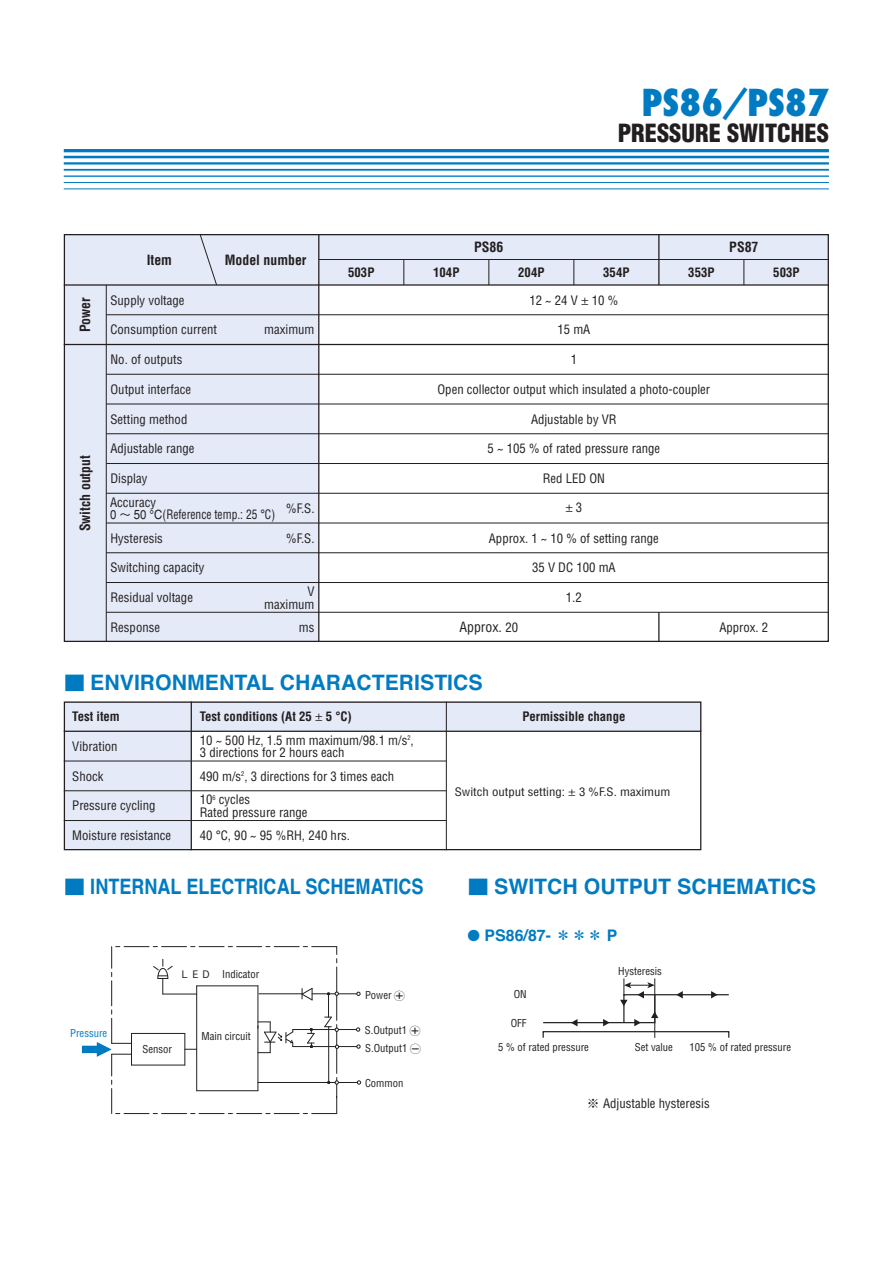
<style>
.page{position:relative;width:893px;height:1263px;background:#fff}
.page>*{position:absolute;margin:0;border:0;box-sizing:border-box;transform-origin:0 0}
.t1{font:800 condensed 36.15px "Futura";color:#007bc2}
.t2{font:900 condensed 24.45px "Helvetica";color:#231f20}
.t3{font:700 21.3px "Helvetica";color:#007bc2}
.t4{font:700 21.3px "Helvetica";color:#007bc2;scale:.85 1}
.t5{font:700 15.9px "Helvetica";color:#007bc2}
.t6{font:700 condensed 13.8px "Helvetica";color:#231f20}
.t7{font:condensed 13.8px "Helvetica";color:#231f20}
.t8{font:condensed 12.75px/12.8px "Helvetica";color:#231f20}
.t9{font:700 condensed 12.75px "Helvetica";color:#231f20}
.t10{font:12.75px "Myriad Pro";color:#231f20}
.t11{font:condensed 11.55px "Helvetica";color:#231f20;scale:1.11 1}
.t12{font:condensed 10.65px "Helvetica";color:#231f20}
.t13{font:condensed 10.65px "Helvetica";color:#007bc2}
.s1{font-family:"Myriad Pro";font-stretch:normal}
.s2{font-family:"Helvetica";font-stretch:condensed}
.s3{font-family:"Gothic BBB Medium 90 msp RKSJ H";font-stretch:normal}
.s4{font-stretch:normal}
.s5{font-size:12.75px}
.s6{font-family:"Shin Go Medium 90 msp RKSJ H";font-weight:400;font-size:19.2px}
.s7{font-family:"Myriad Pro";font-weight:400;font-stretch:normal}
.s8{font-family:"Copal Font";font-stretch:normal}
.s9{font-family:"Shin Go Medium 90 msp RKSJ H";font-weight:400}
</style>
<div class="page">
<hr style="left:64px;top:149px;width:765px;height:3px;background:#007bc2">
<hr style="left:64px;top:156px;width:765px;height:2px;background:#007bc2">
<hr style="left:64px;top:162px;width:765px;height:3px;background:#007bc2">
<hr style="left:64px;top:169px;width:765px;height:2px;background:#007bc2">
<hr style="left:64px;top:175px;width:765px;height:2px;background:#007bc2">
<hr style="left:64px;top:182px;width:765px;height:1px;background:#007bc2">
<hr style="left:64px;top:189px;width:765px;height:1px;background:#007bc2">
<svg style="left:82px;top:946px;width:279px;height:168px"></svg>
<svg style="left:63px;top:234px;width:766px;height:617px"></svg>
<div style="left:542px;top:1031px;width:187px;height:7px;border:1px solid #231f20"></div>
<hr style="left:654px;top:978px;width:1px;height:60px;background:#231f20">
<svg style="left:543px;top:978px;width:186px;height:48px"></svg>
<h1 class="t1" style="left:641px;top:87px;width:189px">PS86/PS87</h1>
<h2 class="t2" style="left:618px;top:123px;width:213px">PRESSURE SWITCHES</h2>
<p class="t6" style="left:147px;top:254px;width:27px">Item</p>
<p class="t6" style="left:225px;top:254px;width:83px">Model number</p>
<p class="t6" style="left:474px;top:242px;width:31px">PS86</p>
<p class="t6" style="left:729px;top:242px;width:31px">PS87</p>
<p class="t9" style="left:348px;top:267px;width:28px">503P</p>
<p class="t9" style="left:433px;top:267px;width:28px">104P</p>
<p class="t9" style="left:518px;top:267px;width:28px">204P</p>
<p class="t9" style="left:603px;top:267px;width:28px">354P</p>
<p class="t9" style="left:688px;top:267px;width:28px">353P</p>
<p class="t9" style="left:773px;top:267px;width:28px">503P</p>
<p class="t6" style="left:80px;top:332px;width:37px;rotate:-90deg">Power</p>
<p class="t8" style="left:111px;top:295px;width:76px">Supply voltage</p>
<p class="t8" style="left:529px;top:295px;width:91px">12 ~ 24 V <span class="s1">±</span> 10 %</p>
<p class="t8" style="left:111px;top:324px;width:108px">Consumption current</p>
<p class="t8" style="left:111px;top:354px;width:73px">No. of outputs</p>
<p class="t8" style="left:111px;top:384px;width:82px">Output interface</p>
<p class="t8" style="left:111px;top:414px;width:78px">Setting method</p>
<p class="t8" style="left:111px;top:443px;width:85px">Adjustable range</p>
<p class="t8" style="left:111px;top:473px;width:38px">Display</p>
<p class="t8" style="left:557px;top:324px;width:34px">15 mA</p>
<p class="t8" style="left:571px;top:354px;width:8px">1</p>
<p class="t8" style="left:264px;top:324px;width:52px">maximum</p>
<p class="t8" style="left:437px;top:384px;width:274px">Open collector output which insulated a photo-coupler</p>
<p class="t8" style="left:531px;top:414px;width:87px">Adjustable by VR</p>
<p class="t8" style="left:488px;top:443px;width:174px">5 ~ 105 % of rated pressure range</p>
<p class="t8" style="left:543px;top:473px;width:64px">Red LED ON</p>
<p class="t10" style="left:565px;top:501px;width:18px">± <span class="s2">3</span></p>
<p class="t6" style="left:80px;top:531px;width:78px;rotate:-90deg">Switch output</p>
<p class="t8" style="left:110px;top:497px;width:167px">Accuracy<br><span class="s3">0 ～ 50</span> <span class="s4">°C</span>(Reference temp.: 25 °C)</p>
<p class="t8" style="left:286px;top:503px;width:30px">%F.S.</p>
<p class="t8" style="left:111px;top:533px;width:54px">Hysteresis</p>
<p class="t8" style="left:111px;top:562px;width:95px">Switching capacity</p>
<p class="t8" style="left:111px;top:592px;width:84px">Residual voltage</p>
<p class="t8" style="left:111px;top:622px;width:51px">Response</p>
<p class="t8" style="left:286px;top:533px;width:30px">%F.S.</p>
<p class="t8" style="left:264px;top:586px;width:52px;text-align:right">V maximum</p>
<p class="t8" style="left:299px;top:622px;width:17px">ms</p>
<p class="t8" style="left:489px;top:533px;width:171px">Approx. 1 ~ 10 % of setting range</p>
<p class="t8" style="left:532px;top:562px;width:85px">35 V DC 100 mA</p>
<p class="t8" style="left:566px;top:592px;width:17px">1.2</p>
<p class="t7" style="left:459px;top:622px;width:60px">Approx. <span class="s5">20</span></p>
<p class="t8" style="left:719px;top:622px;width:50px">Approx. 2</p>
<h3 class="t3" style="left:64px;top:675px;width:420px"><span class="s6">■</span> ENVIRONMENTAL CHARACTERISTICS</h3>
<p class="t9" style="left:72px;top:712px;width:49px">Test item</p>
<p class="t9" style="left:200px;top:712px;width:154px">Test conditions (At 25 <span class="s7">±</span> 5 °C)</p>
<p class="t9" style="left:522px;top:712px;width:105px">Permissible change</p>
<p class="t8" style="left:72px;top:741px;width:47px">Vibration</p>
<p class="t8" style="left:200px;top:735px;width:215px">10 ~ 500 Hz, 1.5 mm maximum/98.1 m/s<sup>2</sup>,<br>3 directions for 2 hours each</p>
<p class="t8" style="left:200px;top:765px;width:196px;line-height:23.4px">490 m/s<sup>2</sup>, 3 directions for 3 times each<br>10<sup>6</sup> cycles</p>
<p class="t8" style="left:200px;top:802px;width:152px;line-height:23.4px">Rated pressure range<br>40 °C, 90 ~ 95 %RH, 240 hrs.</p>
<p class="t8" style="left:72px;top:771px;width:33px">Shock</p>
<p class="t8" style="left:72px;top:800px;width:85px">Pressure cycling</p>
<p class="t8" style="left:72px;top:830px;width:100px">Moisture resistance</p>
<p class="t11" style="left:455px;top:787px;width:196px">Switch output setting: <span class="s1">±</span> 3 %F.S. maximum</p>
<h3 class="t4" style="left:64px;top:879px;width:425px"><span class="s6">■</span> INTERNAL ELECTRICAL SCHEMATICS</h3>
<p class="t12" style="left:180px;top:970px;width:81px"><span class="s3">ＬＥＤ　</span>Indicator</p>
<p class="t12" style="left:365px;top:991px;width:41px">Power <span class="s8">B</span></p>
<p class="t13" style="left:70px;top:1029px;width:39px">Pressure</p>
<p class="t12" style="left:365px;top:1026px;width:57px">S.Output1 <span class="s8">B</span></p>
<p class="t12" style="left:201px;top:1032px;width:51px">Main circuit</p>
<p class="t12" style="left:143px;top:1045px;width:31px">Sensor</p>
<p class="t12" style="left:365px;top:1044px;width:57px">S.Output1 <span class="s8">C</span></p>
<p class="t12" style="left:365px;top:1079px;width:40px">Common</p>
<h3 class="t3" style="left:468px;top:879px;width:350px"><span class="s6">■</span> SWITCH OUTPUT SCHEMATICS</h3>
<p class="t5" style="left:485px;top:929px;width:134px">PS86/87- <span class="s9">＊＊＊</span> P</p>
<p class="t12" style="left:618px;top:967px;width:45px">Hysteresis</p>
<p class="t12" style="left:514px;top:990px;width:14px">ON</p>
<p class="t12" style="left:511px;top:1019px;width:17px">OFF</p>
<p class="t12" style="left:498px;top:1043px;width:92px">5 % of rated pressure</p>
<p class="t12" style="left:635px;top:1043px;width:40px">Set value</p>
<p class="t12" style="left:690px;top:1043px;width:103px">105 % of rated pressure</p>
<p class="t8" style="left:587px;top:1098px;width:124px"><span class="s3">※</span> Adjustable hysteresis</p>
</div>
